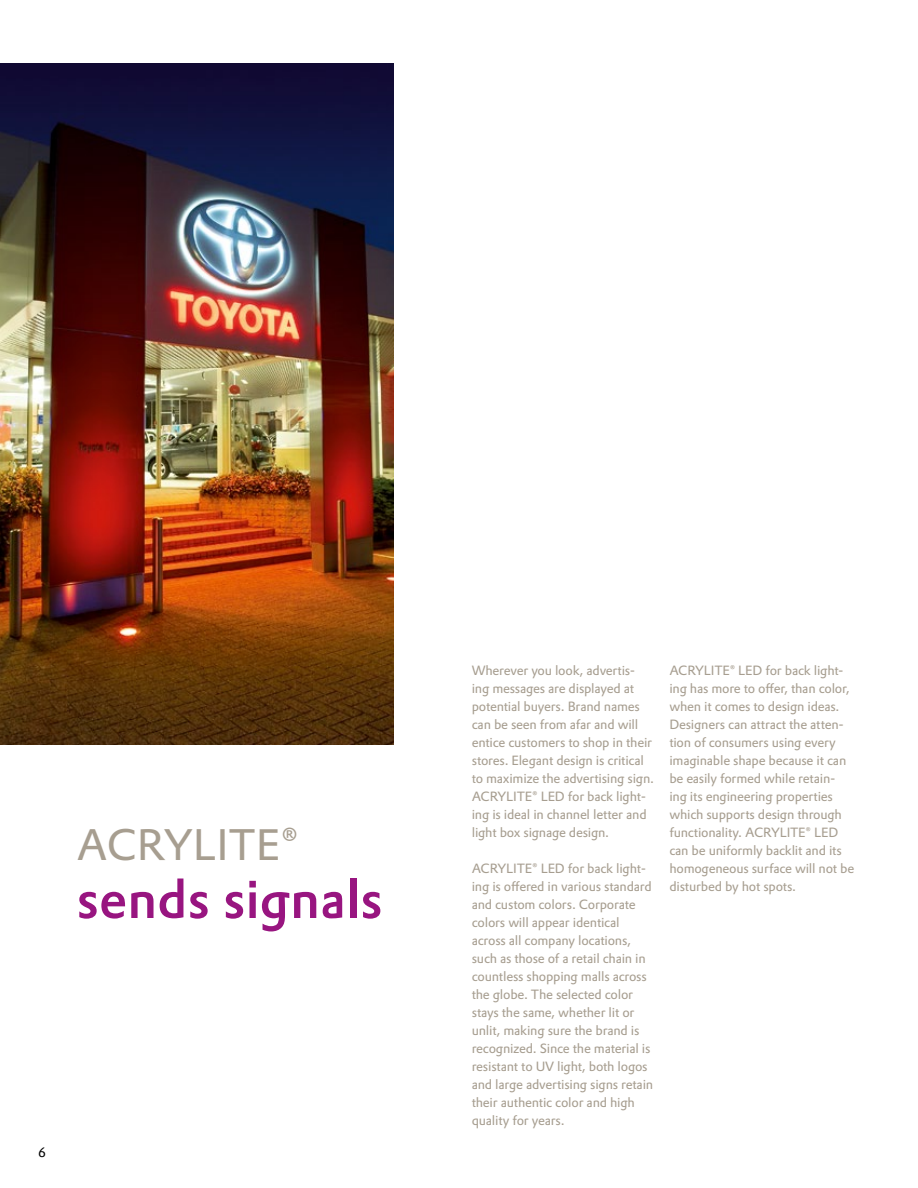
<style>
.page{position:relative;width:918px;height:1188px;background:#fff}
.page>*{position:absolute;margin:0;border:0;box-sizing:border-box;transform-origin:0 0}
.t1{font:500 52.65px "Evonik Prokyon";color:#981580}
.t2{font:43.2px "Evonik Prokyon";color:#a79e90}
.t3{font:13.2px/18px "Evonik Prokyon";letter-spacing:-.015em;color:#a79e90}
.t4{font:13.2px "Evonik Prokyon";color:#000}
</style>
<div class="page">
<img style="left:0;top:63px;width:393px;height:681px">
<h2 class="t2" style="left:77px;top:811px;width:224px">ACRYLITE®</h2>
<h1 class="t1" style="left:77px;top:858px;width:308px">sends signals</h1>
<p class="t4" style="left:38px;top:1142px;width:9px">6</p>
<p class="t3" style="left:472px;top:661px;width:184px">Wherever you look, advertis&shy;ing messages are displayed at potential buyers. Brand names can be seen from afar and will entice customers to shop in their stores. Elegant design is critical to maximize the advertising sign.<br>ACRYLITE® LED for back light&shy;ing is ideal in channel letter and light box signage design.</p>
<p class="t3" style="left:472px;top:858px;width:183px">ACRYLITE® LED for back light&shy;ing is offered in various standard and custom colors. Corporate colors will appear identical across all company locations, such as those of a retail chain in countless shopping malls across the globe. The selected color stays the same, whether lit or unlit, making sure the brand is recognized. Since the material is resistant to UV light, both logos and large advertising signs retain their authentic color and high quality for years.</p>
<p class="t3" style="left:669px;top:660px;width:186px">ACRYLITE® LED for back light&shy;ing has more to offer, than color, when it comes to design ideas.<br>Designers can attract the atten&shy;tion of consumers using every imaginable shape because it can be easily formed while retain&shy;ing its engineering properties which supports design through functionality. ACRYLITE® LED can be uniformly backlit and its homogeneous surface will not be disturbed by hot spots.</p>
</div>
